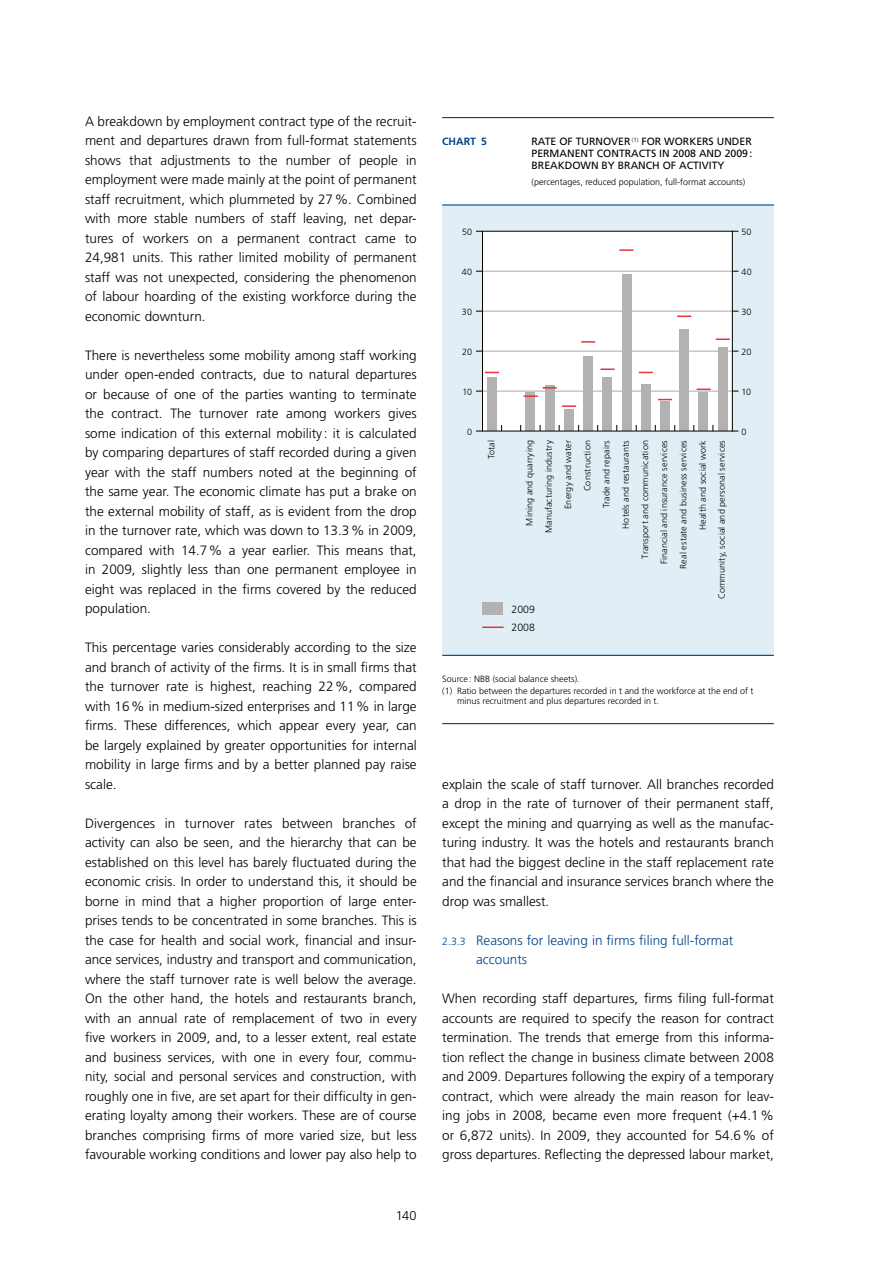
<style>
.page{position:relative;width:893px;height:1263px;background:#fff}
.page>*{position:absolute;margin:0;border:0;box-sizing:border-box;transform-origin:0 0}
.t1{font:300 13.5px/19.5px "Frutiger LT";color:#000;text-align:justify}
.t2{font:300 13.5px/19.5px "Frutiger LT";color:#048}
.t3{font:300 12.75px "Frutiger LT";color:#000}
.t4{font:10.5px/12px "Frutiger LT";color:#000;text-align:justify}
.t5{font:300 10.5px "Frutiger LT";color:#000}
.t6{font:700 10.5px "Frutiger LT";color:#048}
.t7{font:300 9px/19.2px "Frutiger LT";letter-spacing:.01em;color:#000;text-align:right}
.s1{font-size:10.5px}
</style>
<div class="page">
<div style="left:442px;top:205px;width:332px;height:450px;background:#e2eef5"></div>
<hr style="left:442px;top:117px;width:332px;height:1px;background:#048">
<hr style="left:442px;top:204px;width:332px;height:2px;background:#048">
<hr style="left:442px;top:655px;width:332px;height:1px;background:#048">
<hr style="left:442px;top:723px;width:332px;height:1px;background:#048">
<hr style="left:482px;top:626px;width:22px;height:2px;background:#e73439">
<div style="left:483px;top:602px;width:20px;height:13px;background:#b3b2b2"></div>
<div style="left:482px;top:231px;width:250px;height:200px;background:#fff"></div>
<hr style="left:482px;top:271px;width:250px;height:1px;background:#a8a8a7">
<hr style="left:482px;top:311px;width:250px;height:1px;background:#a8a8a7">
<hr style="left:482px;top:351px;width:250px;height:1px;background:#a8a8a7">
<hr style="left:482px;top:391px;width:250px;height:1px;background:#a8a8a7">
<div style="left:487px;top:378px;width:10px;height:53px;background:#b3b2b2"></div>
<div style="left:526px;top:393px;width:9px;height:38px;background:#b3b2b2"></div>
<div style="left:545px;top:386px;width:9px;height:45px;background:#b3b2b2"></div>
<div style="left:564px;top:410px;width:10px;height:21px;background:#b3b2b2"></div>
<div style="left:583px;top:357px;width:10px;height:74px;background:#b3b2b2"></div>
<div style="left:602px;top:378px;width:10px;height:53px;background:#b3b2b2"></div>
<div style="left:622px;top:274px;width:9px;height:157px;background:#b3b2b2"></div>
<div style="left:641px;top:384px;width:10px;height:47px;background:#b3b2b2"></div>
<div style="left:660px;top:401px;width:10px;height:30px;background:#b3b2b2"></div>
<div style="left:679px;top:330px;width:10px;height:101px;background:#b3b2b2"></div>
<div style="left:698px;top:393px;width:10px;height:38px;background:#b3b2b2"></div>
<div style="left:718px;top:347px;width:10px;height:84px;background:#b3b2b2"></div>
<div style="left:482px;top:231px;width:251px;height:200px;border:1px solid #000"></div>
<svg style="left:543px;top:387px;width:14px;height:2px"></svg>
<svg style="left:562px;top:405px;width:14px;height:2px"></svg>
<svg style="left:581px;top:341px;width:14px;height:2px"></svg>
<svg style="left:601px;top:368px;width:14px;height:2px"></svg>
<svg style="left:619px;top:249px;width:14px;height:2px"></svg>
<svg style="left:639px;top:372px;width:14px;height:1px"></svg>
<svg style="left:658px;top:399px;width:14px;height:1px"></svg>
<svg style="left:677px;top:316px;width:14px;height:1px"></svg>
<svg style="left:697px;top:389px;width:14px;height:1px"></svg>
<svg style="left:716px;top:338px;width:14px;height:2px"></svg>
<svg style="left:485px;top:372px;width:14px;height:1px"></svg>
<svg style="left:524px;top:395px;width:14px;height:2px"></svg>
<p class="t1" style="left:85px;top:112px;width:333px">A breakdown by employment contract type of the recruit&shy;ment and departures drawn from full-format statements shows that adjustments to the number of people in employment were made mainly at the point of permanent staff recruitment, which plummeted by 27%. Combined with more stable numbers of staff leaving, net depar&shy;tures of workers on a permanent contract came to 24,981 units. This rather limited mobility of permanent staff was not unexpected, considering the phenomenon of labour hoarding of the existing workforce during the economic downturn.</p>
<p class="t1" style="left:85px;top:346px;width:333px">There is nevertheless some mobility among staff working under open-ended contracts, due to natural departures or because of one of the parties wanting to terminate the contract. The turnover rate among workers gives some indication of this external mobility : it is calculated by comparing departures of staff recorded during a given year with the staff numbers noted at the beginning of the same year. The economic climate has put a brake on the external mobility of staff, as is evident from the drop in the turnover rate, which was down to 13.3% in 2009, compared with 14.7% a year earlier. This means that, in 2009, slightly less than one permanent employee in eight was replaced in the firms covered by the reduced population.</p>
<p class="t1" style="left:85px;top:638px;width:333px">This percentage varies considerably according to the size and branch of activity of the firms. It is in small firms that the turnover rate is highest, reaching 22%, compared with 16% in medium-sized enterprises and 11% in large firms. These differences, which appear every year, can be largely explained by greater opportunities for internal mobility in large firms and by a better planned pay raise scale.</p>
<p class="t1" style="left:85px;top:813px;width:333px">Divergences in turnover rates between branches of activity can also be seen, and the hierarchy that can be established on this level has barely fluctuated during the economic crisis. In order to understand this, it should be borne in mind that a higher proportion of large enter&shy;prises tends to be concentrated in some branches. This is the case for health and social work, financial and insur&shy;ance services, industry and transport and communication, where the staff turnover rate is well below the average.<br>On the other hand, the hotels and restaurants branch, with an annual rate of remplacement of two in every five workers in 2009, and, to a lesser extent, real estate and business services, with one in every four, commu&shy;nity, social and personal services and construction, with roughly one in five, are set apart for their difficulty in gen&shy;erating loyalty among their workers. These are of course branches comprising firms of more varied size, but less favourable working conditions and lower pay also help to</p>
<p class="t3" style="left:396px;top:1209px;width:22px">140</p>
<p class="t6" style="left:442px;top:135px;width:46px">Chart 5</p>
<p class="t4" style="left:531px;top:135px;width:222px">RATE OF TURNOVER <sup>(1)</sup> FOR WORKERS UNDER PERMANENT CONTRACTS IN 2008 AND 2009:<br>BREAKDOWN BY BRANCH OF ACTIVITY</p>
<p class="t7" style="left:531px;top:173px;width:215px">(percentages, reduced population, full-format accounts)</p>
<p class="t7" style="left:462px;top:222px;width:12px">50</p>
<p class="t7" style="left:741px;top:222px;width:12px">50</p>
<p class="t7" style="left:462px;top:262px;width:12px">40</p>
<p class="t7" style="left:741px;top:262px;width:12px">40</p>
<p class="t7" style="left:462px;top:302px;width:12px">30</p>
<p class="t7" style="left:741px;top:302px;width:12px">30</p>
<p class="t7" style="left:462px;top:342px;width:12px">20</p>
<p class="t7" style="left:741px;top:342px;width:12px">20</p>
<p class="t7" style="left:462px;top:382px;width:11px">10</p>
<p class="t7" style="left:741px;top:382px;width:11px">10</p>
<p class="t7" style="left:467px;top:422px;width:7px">0</p>
<p class="t7" style="left:741px;top:422px;width:7px">0</p>
<p class="t7" style="left:482px;top:459px;width:21px;rotate:-90deg">Total</p>
<p class="t7" style="left:520px;top:599px;width:161px;rotate:-90deg">Mining and quarrying<br>Manufacturing industry<br>Energy and water<br>Construction<br>Trade and repairs<br>Hotels and restaurants<br>Transport and communication<br>Financial and insurance services<br>Real estate and business services<br>Health and social work<br>Community, social and personal services</p>
<p class="t5" style="left:512px;top:603px;width:25px">2009</p>
<p class="t5" style="left:512px;top:621px;width:25px">2008</p>
<p class="t7" style="left:442px;top:672px;width:313px;line-height:12.8px;text-align:left">Source : NBB (social balance sheets).<br>(1) Ratio between the departures recorded in t and the workforce at the end of t</p>
<p class="t7" style="left:457px;top:691px;width:203px">minus recruitment and plus departures recorded in t.</p>
<p class="t1" style="left:442px;top:774px;width:333px">explain the scale of staff turnover. All branches recorded a drop in the rate of turnover of their permanent staff, except the mining and quarrying as well as the manufac&shy;turing industry. It was the hotels and restaurants branch that had the biggest decline in the staff replacement rate and the financial and insurance services branch where the drop was smallest.</p>
<p class="t2" style="left:476px;top:931px;width:259px;text-indent:-34px"><span class="s1">2.3.3</span> Reasons for leaving in firms filing full-format accounts</p>
<p class="t1" style="left:442px;top:989px;width:333px">When recording staff departures, firms filing full-format accounts are required to specify the reason for contract termination. The trends that emerge from this informa&shy;tion reflect the change in business climate between 2008 and 2009. Departures following the expiry of a temporary contract, which were already the main reason for leav&shy;ing jobs in 2008, became even more frequent (+4.1% or 6,872 units). In 2009, they accounted for 54.6% of gross departures. Reflecting the depressed labour market,</p>
</div>
